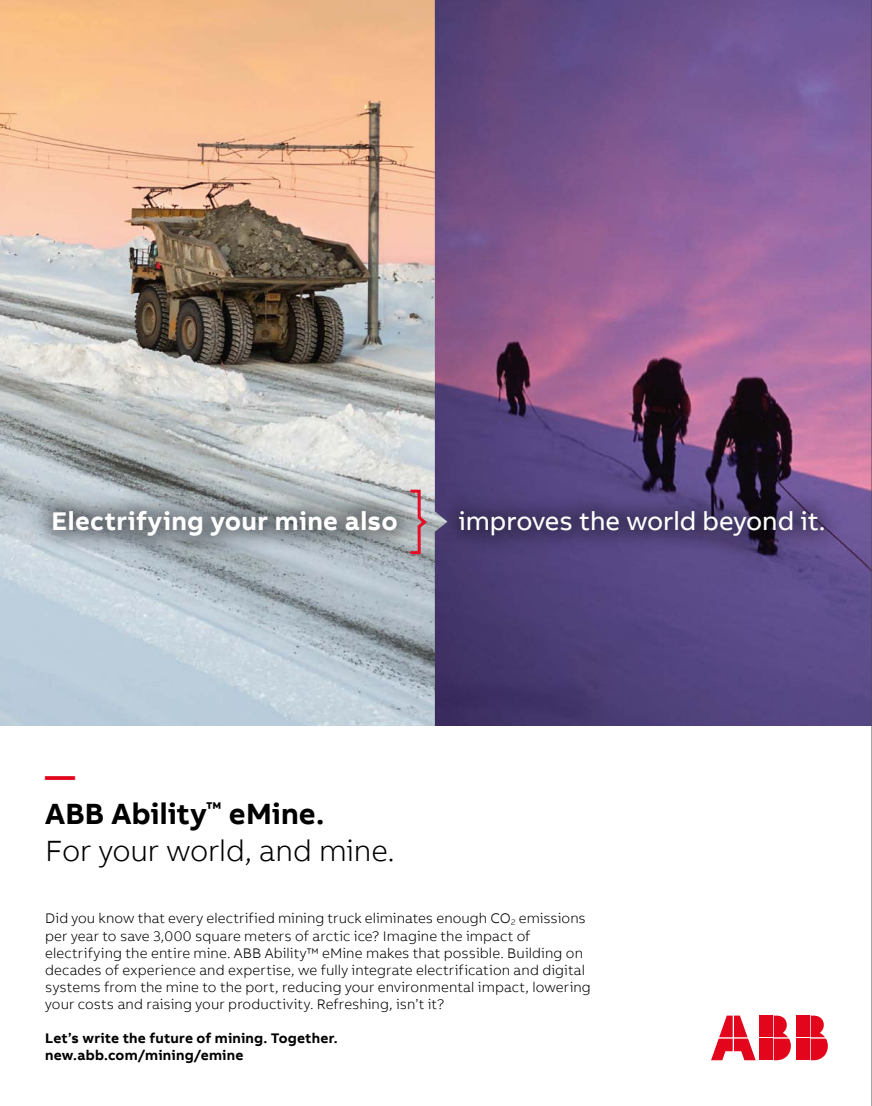
<style>
.page{position:relative;width:872px;height:1106px;background:#fff}
.page>*{position:absolute;margin:0;border:0;box-sizing:border-box;transform-origin:0 0}
.t1{font:300 30px/37.5px "AB Bvoice";letter-spacing:-.01em;color:#000}
.t2{font:26.25px "AB Bvoice";letter-spacing:-.005em;color:#fff}
.t3{font:700 26.25px "AB Bvoice";letter-spacing:.015em;color:#fff}
.t4{font:300 14.25px/17.1px "AB Bvoice";letter-spacing:.005em;color:#000}
.t5{font:700 14.25px/17.1px "AB Bvoice";letter-spacing:.015em;color:#000}
.s1{font-weight:700;color:#e3051b}
.s2{font-weight:700}
</style>
<div class="page">
<img style="left:0;top:0;width:435px;height:726px">
<img style="left:435px;top:0;width:436px;height:726px">
<div style="left:437px;top:489px;width:408px;height:69px;background:#000;opacity:.3"></div>
<div style="left:31px;top:489px;width:388px;height:69px;background:#000;opacity:.4"></div>
<svg style="left:407px;top:488px;width:22px;height:67px"></svg>
<div style="left:796px;top:1015px;width:13px;height:22px;background:#e3051b"></div>
<div style="left:796px;top:1038px;width:13px;height:22px;background:#e3051b"></div>
<svg style="left:810px;top:1015px;width:18px;height:45px"></svg>
<svg style="left:711px;top:1015px;width:44px;height:45px"></svg>
<div style="left:759px;top:1015px;width:13px;height:22px;background:#e3051b"></div>
<div style="left:759px;top:1038px;width:13px;height:22px;background:#e3051b"></div>
<svg style="left:773px;top:1015px;width:18px;height:45px"></svg>
<hr style="left:871px;top:0;width:1px;height:1106px;background:#4f4e4f">
<h2 class="t3" style="left:52px;top:505px;width:348px">Electrifying your mine also</h2>
<h2 class="t2" style="left:458px;top:505px;width:368px">improves the world beyond it.</h2>
<h1 class="t1" style="left:45px;top:757px;width:351px"><span class="s1">—<br></span><span class="s2">ABB Ability</span><sup>™</sup> <span class="s2">eMine.<br></span>For your world, and mine.</h1>
<p class="t4" style="left:45px;top:910px;width:547px">Did you know that every electrified mining truck eliminates enough CO<sub>2</sub> emissions per year to save 3,000 square meters of arctic ice? Imagine the impact of electrifying the entire mine. ABB Ability™ eMine makes that possible. Building on decades of experience and expertise, we fully integrate electrification and digital systems from the mine to the port, reducing your environmental impact, lowering your costs and raising your productivity. Refreshing, isn’t it?</p>
<p class="t5" style="left:45px;top:1029px;width:294px">Let’s write the future of mining. Together. new.abb.com/mining/emine</p>
</div>
